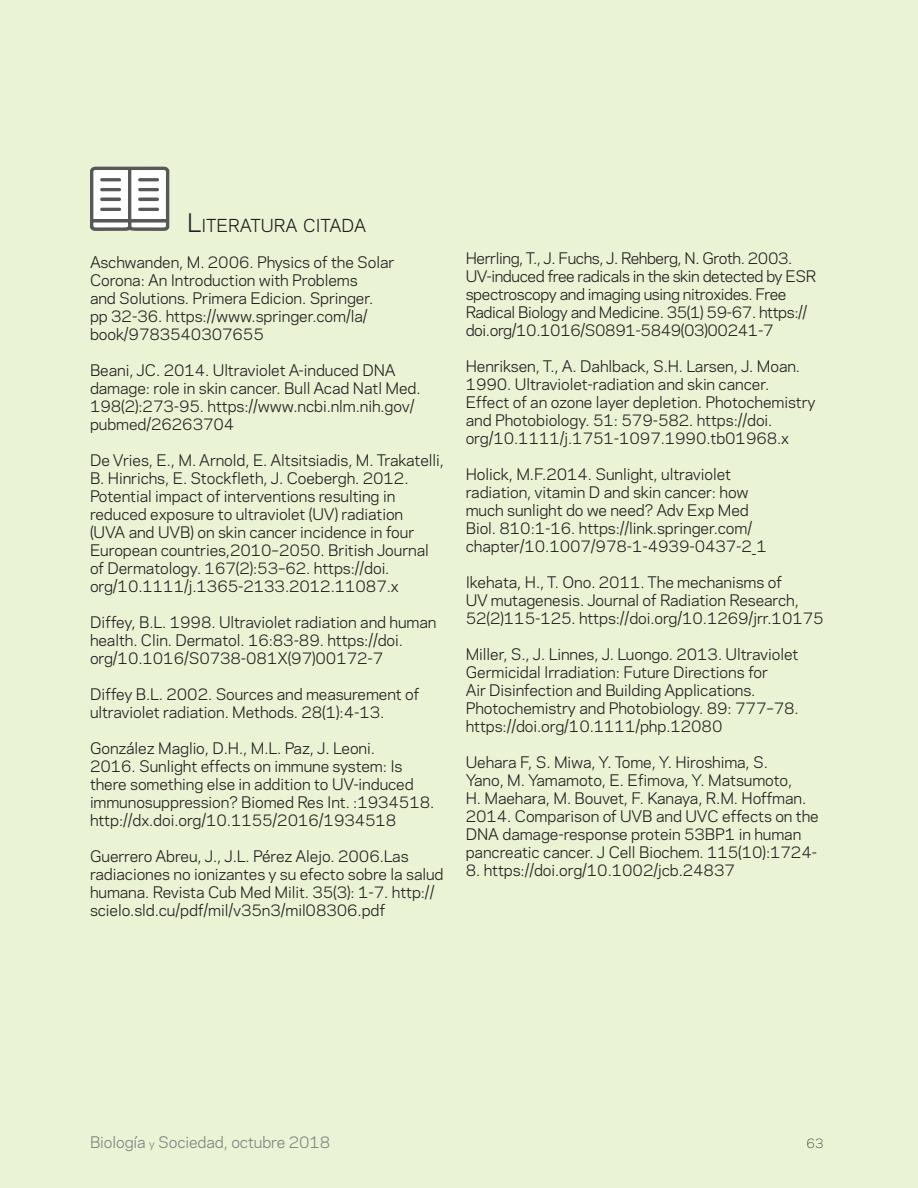
<style>
.page{position:relative;width:918px;height:1188px;background:#eaf3d4}
.page>*{position:absolute;margin:0;border:0;box-sizing:border-box;transform-origin:0 0}
.t1{font:16.8px "Galaxie Polaris";color:#231f20}
.biblio{font:15px/18px "Galaxie Polaris";letter-spacing:-.005em;color:#231f20}
.biblio-2{font:15px/18px "Galaxie Polaris";letter-spacing:-.025em;color:#231f20}
.t2{font:15px "Galaxie Polaris";letter-spacing:-.005em;color:#808285}
.t3{font:300 12.15px "Galaxie Polaris";color:#231f20}
.s1{font-size:24px}
.s2{font-size:10.5px}
</style>
<div class="page">
<svg style="left:90px;top:167px;width:79px;height:64px;background:#c1c1c1"></svg>
<p class="t1" style="left:187px;top:213px;width:180px"><span class="s1">L</span>ITERATURA CITADA</p>
<p class="biblio" style="left:90px;top:252px;width:306px">Aschwanden, M. 2006. Physics of the Solar Corona: An Introduction with Problems<br>and Solutions. Primera Edicion. Springer. pp 32-36. https://www.springer.com/la/ book/9783540307655</p>
<p class="biblio" style="left:90px;top:360px;width:332px">Beani, JC. 2014. Ultraviolet A-induced DNA damage: role in skin cancer. Bull Acad Natl Med.<br>198(2):273-95. https://www.ncbi.nlm.nih.gov/ pubmed/26263704</p>
<p class="biblio" style="left:90px;top:450px;width:355px">De Vries, E., M. Arnold, E. Altsitsiadis, M. Trakatelli, B. Hinrichs, E. Stockfleth, J. Coebergh. 2012.<br>Potential impact of interventions resulting in reduced exposure to ultraviolet (UV) radiation<br>(UVA and UVB) on skin cancer incidence in four European countries,2010–2050. British Journal of Dermatology. 167(2):53–62. https://doi. org/10.1111/j.1365-2133.2012.11087.x</p>
<p class="biblio" style="left:90px;top:612px;width:348px">Diffey, B.L. 1998. Ultraviolet radiation and human health. Clin. Dermatol. 16:83-89. https://doi. org/10.1016/S0738-081X(97)00172-7</p>
<p class="biblio" style="left:90px;top:684px;width:331px">Diffey B.L. 2002. Sources and measurement of ultraviolet radiation. Methods. 28(1):4-13.</p>
<p class="biblio" style="left:90px;top:738px;width:346px">González Maglio, D.H., M.L. Paz, J. Leoni.<br>2016. Sunlight effects on immune system: Is there something else in addition to UV-induced immunosuppression? Biomed Res Int. :1934518. http://dx.doi.org/10.1155/2016/1934518</p>
<p class="biblio" style="left:90px;top:846px;width:355px">Guerrero Abreu, J., J.L. Pérez Alejo. 2006.Las radiaciones no ionizantes y su efecto sobre la salud humana. Revista Cub Med Milit. 35(3): 1-7. http:// scielo.sld.cu/pdf/mil/v35n3/mil08306.pdf</p>
<p class="biblio-2" style="left:466px;top:248px;width:352px">Herrling, T., J. Fuchs, J. Rehberg, N. Groth. 2003.<br>UV-induced free radicals in the skin detected by ESR spectroscopy and imaging using nitroxides. Free Radical Biology and Medicine. 35(1) 59-67. https:// doi.org/10.1016/S0891-5849(03)00241-7</p>
<p class="biblio" style="left:466px;top:356px;width:351px">Henriksen, T., A. Dahlback, S.H. Larsen, J. Moan.<br>1990. Ultraviolet-radiation and skin cancer.<br>Effect of an ozone layer depletion. Photochemistry and Photobiology. 51: 579-582. https://doi. org/10.1111/j.1751-1097.1990.tb01968.x</p>
<p class="biblio" style="left:466px;top:464px;width:303px">Holick, M.F.2014. Sunlight, ultraviolet radiation, vitamin D and skin cancer: how much sunlight do we need? Adv Exp Med Biol. 810:1-16. https://link.springer.com/ chapter/10.1007/978-1-4939-0437-2_1</p>
<p class="biblio" style="left:466px;top:572px;width:359px">Ikehata, H., T. Ono. 2011. The mechanisms of<br>UV mutagenesis. Journal of Radiation Research,<br>52(2)115-125. https://doi.org/10.1269/jrr.10175</p>
<p class="biblio" style="left:466px;top:644px;width:335px">Miller, S., J. Linnes, J. Luongo. 2013. Ultraviolet Germicidal Irradiation: Future Directions for<br>Air Disinfection and Building Applications.<br>Photochemistry and Photobiology. 89: 777–78. https://doi.org/10.1111/php.12080</p>
<p class="biblio" style="left:466px;top:752px;width:355px">Uehara F, S. Miwa, Y. Tome, Y. Hiroshima, S.<br>Yano, M. Yamamoto, E. Efimova, Y. Matsumoto,<br>H. Maehara, M. Bouvet, F. Kanaya, R.M. Hoffman.<br>2014. Comparison of UVB and UVC effects on the DNA damage-response protein 53BP1 in human pancreatic cancer. J Cell Biochem. 115(10):1724-</p>
<p class="biblio" style="left:466px;top:860px;width:271px">8. https://doi.org/10.1002/jcb.24837</p>
<p class="t2" style="left:90px;top:1131px;width:242px">Biología <span class="s2">y</span> Sociedad, octubre 2018</p>
<p class="t3" style="left:807px;top:1134px;width:18px">63</p>
</div>
